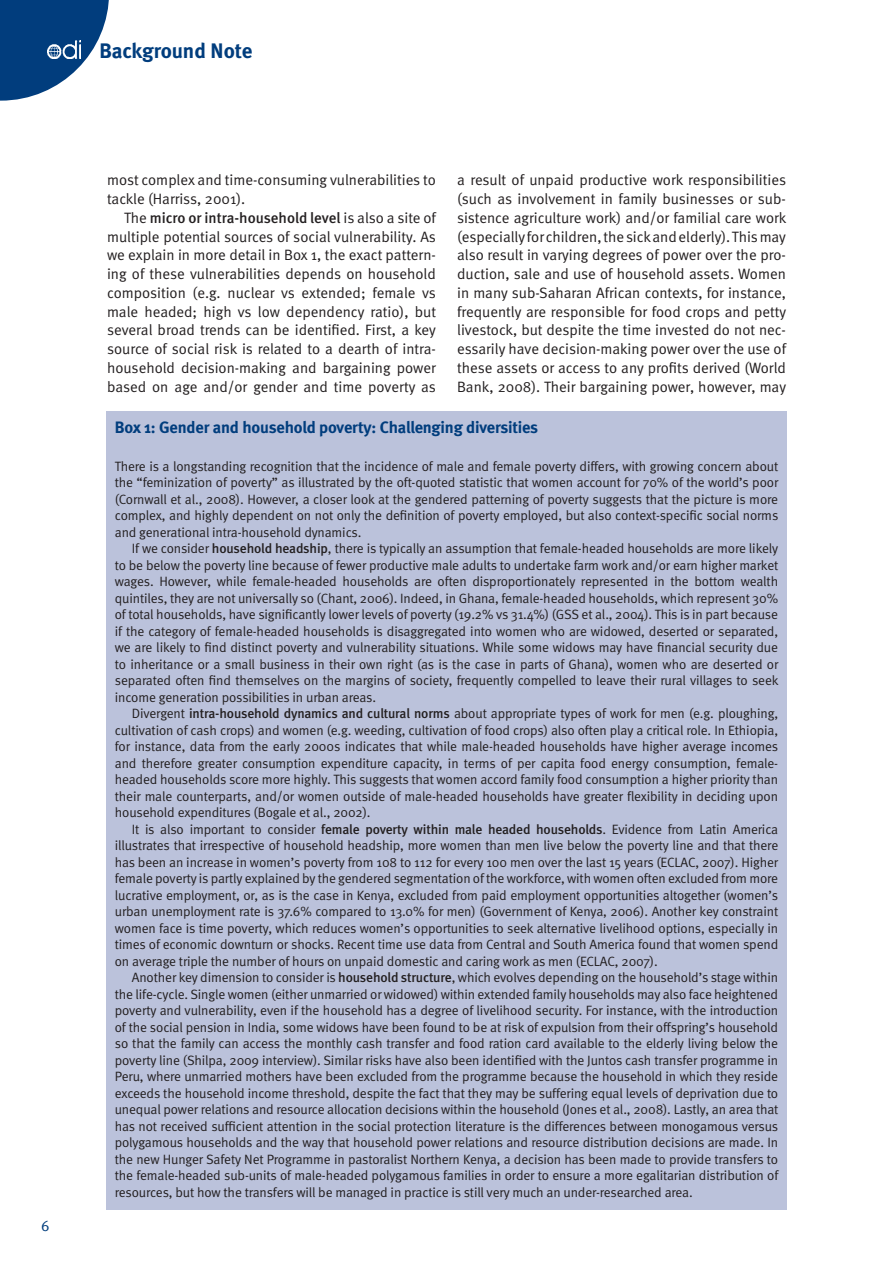
<style>
.page{position:relative;width:893px;height:1263px;background:#fff}
.page>*{position:absolute;margin:0;border:0;box-sizing:border-box;transform-origin:0 0}
.t1{font:700 21px "Meta";letter-spacing:-.005em;color:#013d7d}
.b3_Box_head{font:700 16.5px "Meta";letter-spacing:-.01em;color:#013d7d}
._1_Body_text{font:15px/18.8px "Meta Normal";color:#231f20;text-align:justify}
.t2{font:15px "Meta Normal Expert";color:#013d7d}
.b1_Box_text{font:13.5px/16.5px "Meta Normal";letter-spacing:-.01em;color:#231f20;text-align:justify}
.b2_Box_text_no_inden{font:13.5px/16.5px "Meta Normal";letter-spacing:-.01em;color:#231f20;text-align:justify}
.s1{font-family:"Meta";font-weight:500}
</style>
<div class="page">
<svg style="left:0;top:0;width:109px;height:101px"></svg>
<svg style="left:47px;top:40px;width:33px;height:19px"></svg>
<img style="left:48px;top:41px;width:32px;height:18px">
<div style="left:106px;top:411px;width:681px;height:799px;background:#bbc2db"></div>
<p class="t2" style="left:41px;top:1218px;width:10px">6</p>
<h1 class="t1" style="left:99px;top:38px;width:154px">Background Note</h1>
<p class="_1_Body_text" style="left:107px;top:170px;width:330px">most complex and time-consuming vulnerabilities to tackle (Harriss, 2001).</p>
<p class="_1_Body_text" style="left:107px;top:208px;width:330px;text-indent:17px">The <span class="s1">micro or intra-household level</span> is also a site of multiple potential sources of social vulnerability. As we explain in more detail in Box 1, the exact pattern&shy;ing of these vulnerabilities depends on household composition (e.g. nuclear vs extended; female vs male headed; high vs low dependency ratio), but several broad trends can be identified. First, a key source of social risk is related to a dearth of intra&shy;household decision-making and bargaining power based on age and/or gender and time poverty as</p>
<p class="_1_Body_text" style="left:457px;top:170px;width:331px">a result of unpaid productive work responsibilities (such as involvement in family businesses or sub&shy;sistence agriculture work) and/or familial care work (especially for children, the sick and elderly). This may also result in varying degrees of power over the pro&shy;duction, sale and use of household assets. Women in many sub-Saharan African contexts, for instance, frequently are responsible for food crops and petty livestock, but despite the time invested do not nec&shy;essarily have decision-making power over the use of these assets or access to any profits derived (World Bank, 2008). Their bargaining power, however, may</p>
<p class="b3_Box_head" style="left:115px;top:417px;width:425px">Box 1: Gender and household poverty: Challenging diversities</p>
<p class="b2_Box_text_no_inden" style="left:115px;top:457px;width:665px">There is a longstanding recognition that the incidence of male and female poverty differs, with growing concern about the “feminization of poverty” as illustrated by the oft-quoted statistic that women account for 70% of the world’s poor (Cornwall et al., 2008). However, a closer look at the gendered patterning of poverty suggests that the picture is more complex, and highly dependent on not only the definition of poverty employed, but also context-specific social norms and generational intra-household dynamics.</p>
<p class="b1_Box_text" style="left:115px;top:540px;width:665px;text-indent:17px">If we consider <span class="s1">household headship</span>, there is typically an assumption that female-headed households are more likely to be below the poverty line because of fewer productive male adults to undertake farm work and/or earn higher market wages. However, while female-headed households are often disproportionately represented in the bottom wealth quintiles, they are not universally so (Chant, 2006). Indeed, in Ghana, female-headed households, which represent 30% of total households, have significantly lower levels of poverty (19.2% vs 31.4%) (GSS et al., 2004). This is in part because if the category of female-headed households is disaggregated into women who are widowed, deserted or separated, we are likely to find distinct poverty and vulnerability situations. While some widows may have financial security due to inheritance or a small business in their own right (as is the case in parts of Ghana), women who are deserted or separated often find themselves on the margins of society, frequently compelled to leave their rural villages to seek income generation possibilities in urban areas.</p>
<p class="b1_Box_text" style="left:115px;top:705px;width:665px;text-indent:17px">Divergent <span class="s1">intra-household dynamics and cultural norms</span> about appropriate types of work for men (e.g. ploughing, cultivation of cash crops) and women (e.g. weeding, cultivation of food crops) also often play a critical role. In Ethiopia, for instance, data from the early 2000s indicates that while male-headed households have higher average incomes and therefore greater consumption expenditure capacity, in terms of per capita food energy consumption, female&shy;headed households score more highly. This suggests that women accord family food consumption a higher priority than their male counterparts, and/or women outside of male-headed households have greater flexibility in deciding upon household expenditures (Bogale et al., 2002).</p>
<p class="b1_Box_text" style="left:115px;top:820px;width:665px;text-indent:17px">It is also important to consider <span class="s1">female poverty within male headed households</span>. Evidence from Latin America illustrates that irrespective of household headship, more women than men live below the poverty line and that there has been an increase in women’s poverty from 108 to 112 for every 100 men over the last 15 years (ECLAC, 2007). Higher female poverty is partly explained by the gendered segmentation of the workforce, with women often excluded from more lucrative employment, or, as is the case in Kenya, excluded from paid employment opportunities altogether (women’s urban unemployment rate is 37.6% compared to 13.0% for men) (Government of Kenya, 2006). Another key constraint women face is time poverty, which reduces women’s opportunities to seek alternative livelihood options, especially in times of economic downturn or shocks. Recent time use data from Central and South America found that women spend on average triple the number of hours on unpaid domestic and caring work as men (ECLAC, 2007).</p>
<p class="b1_Box_text" style="left:115px;top:969px;width:665px;text-indent:17px">Another key dimension to consider is <span class="s1">household structure</span>, which evolves depending on the household’s stage within the life-cycle. Single women (either unmarried or widowed) within extended family households may also face heightened poverty and vulnerability, even if the household has a degree of livelihood security. For instance, with the introduction of the social pension in India, some widows have been found to be at risk of expulsion from their offspring’s household so that the family can access the monthly cash transfer and food ration card available to the elderly living below the poverty line (Shilpa, 2009 interview). Similar risks have also been identified with the Juntos cash transfer programme in Peru, where unmarried mothers have been excluded from the programme because the household in which they reside exceeds the household income threshold, despite the fact that they may be suffering equal levels of deprivation due to unequal power relations and resource allocation decisions within the household (Jones et al., 2008). Lastly, an area that has not received sufficient attention in the social protection literature is the differences between monogamous versus polygamous households and the way that household power relations and resource distribution decisions are made. In the new Hunger Safety Net Programme in pastoralist Northern Kenya, a decision has been made to provide transfers to the female-headed sub-units of male-headed polygamous families in order to ensure a more egalitarian distribution of resources, but how the transfers will be managed in practice is still very much an under-researched area.</p>
</div>
